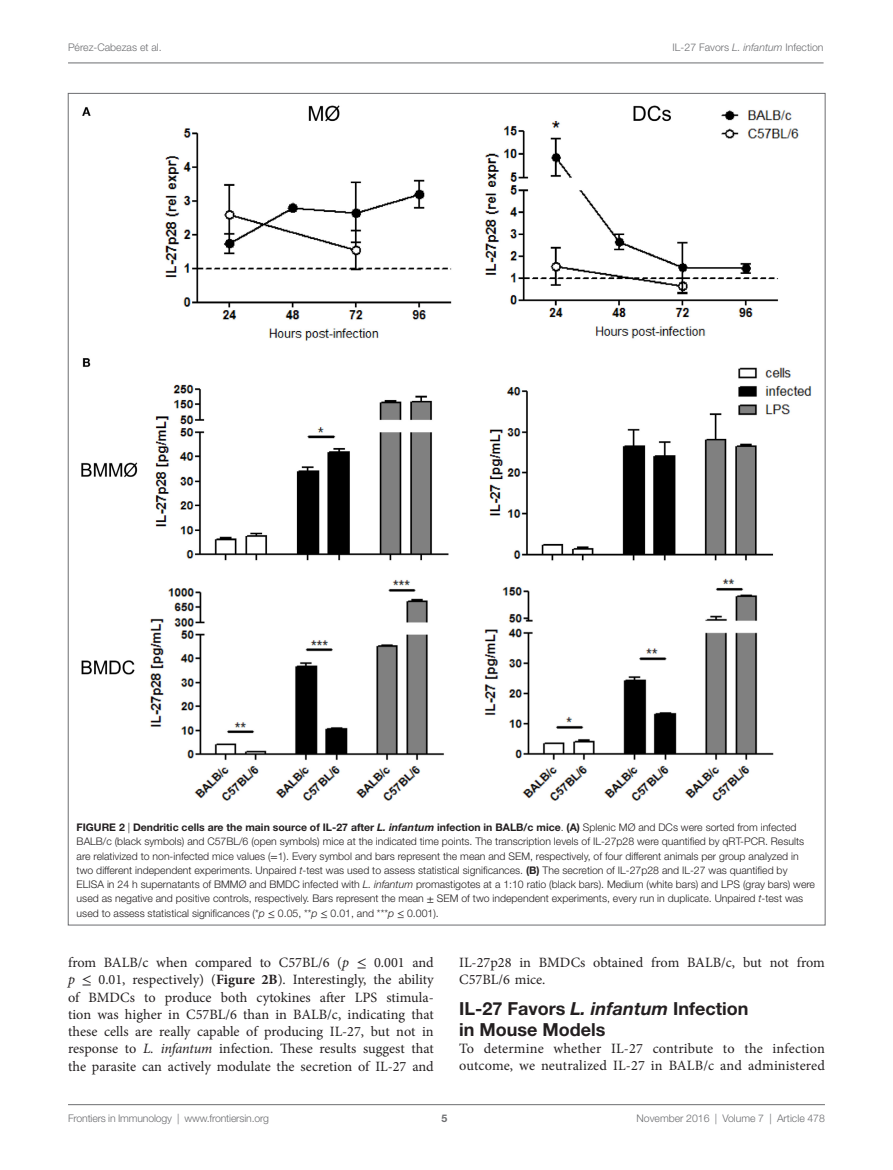
<style>
.page{position:relative;width:893px;height:1170px;background:#fff}
.page>*{position:absolute;margin:0;border:0;box-sizing:border-box;transform-origin:0 0}
.t1{font:700 18px/21px "Helvetica Neue LT Std";color:#231f20}
.t2{font:14.25px/17.2px "Minion Pro";letter-spacing:.005em;color:#231f20}
.t3{font:300 10.5px/14.2px "Helvetica Neue LT Std";color:#231f20}
.t4{font:300 10.5px "Helvetica Neue LT Std";color:#6c6d70}
.t5{font:700 10.5px "Helvetica Neue LT Std";color:#6c6d70}
.s1{font-style:italic}
.s2{font-weight:700}
.s3{font-weight:700;font-style:italic}
.s4{font-family:"STIX General";font-weight:400}
.s5{font-family:"STIX General"}
</style>
<div class="page">
<img style="left:81px;top:105px;width:731px;height:696px">
<hr style="left:68px;top:1104px;width:757px;height:1px;background:#6c6d70">
<hr style="left:68px;top:63px;width:756px;height:1px;background:#6c6d70">
<p class="t4" style="left:68px;top:41px;width:95px">Pérez-Cabezas et al.</p>
<p class="t4" style="left:673px;top:41px;width:152px">IL-27 Favors <span class="s1">L. infantum</span> Infection</p>
<p class="t3" style="left:77px;top:819px;width:740px"><span class="s2">Figure 2</span> | <span class="s2">Dendritic cells are the main source of IL-27 after</span> <span class="s3">L. infantum</span> <span class="s2">infection in BALB/c mice</span>. <span class="s2">(A)</span> Splenic MØ and DCs were sorted from infected BALB/c (black symbols) and C57BL/6 (open symbols) mice at the indicated time points. The transcription levels of IL-27p28 were quantified by qRT-PCR. Results are relativized to non-infected mice values (<span class="s4">=</span>1). Every symbol and bars represent the mean and SEM, respectively, of four different animals per group analyzed in two different independent experiments. Unpaired <span class="s1">t</span>-test was used to assess statistical significances. <span class="s2">(B)</span> The secretion of IL-27p28 and IL-27 was quantified by ELISA in 24 h supernatants of BMMØ and BMDC infected with <span class="s1">L. infantum</span> promastigotes at a 1:10 ratio (black bars). Medium (white bars) and LPS (gray bars) were used as negative and positive controls, respectively. Bars represent the mean <span class="s4">±</span> SEM of two independent experiments, every run in duplicate. Unpaired <span class="s1">t</span>-test was used to assess statistical significances (*<span class="s1">p</span> <span class="s4">≤</span> 0.05, **<span class="s1">p</span> <span class="s4">≤</span> 0.01, and ***<span class="s1">p</span> <span class="s4">≤</span> 0.001).</p>
<p class="t2" style="left:68px;top:953px;width:367px;text-align:justify">from BALB/c when compared to C57BL/6 (<span class="s1">p</span> <span class="s5">≤</span> 0.001 and <span class="s1">p</span> <span class="s5">≤</span> 0.01, respectively) (<span class="s2">Figure 2B</span>). Interestingly, the ability of BMDCs to produce both cytokines after LPS stimula&shy;tion was higher in C57BL/6 than in BALB/c, indicating that these cells are really capable of producing IL-27, but not in response to <span class="s1">L. infantum</span> infection. These results suggest that the parasite can actively modulate the secretion of IL-27 and</p>
<h2 class="t2" style="left:459px;top:953px;width:367px">IL-27p28 in BMDCs obtained from BALB/c, but not from<br>C57BL/6 mice.</h2>
<h1 class="t1" style="left:459px;top:997px;width:291px">IL-27 Favors <span class="s1">L. infantum</span> Infection in Mouse Models</h1>
<h2 class="t2" style="left:459px;top:1039px;width:367px">To determine whether IL-27 contribute to the infection outcome, we neutralized IL-27 in BALB/c and administered</h2>
<p class="t4" style="left:68px;top:1111px;width:203px">Frontiers in Immunology | www.frontiersin.org</p>
<p class="t4" style="left:636px;top:1111px;width:190px">November 2016 | Volume 7 | Article 478</p>
<p class="t5" style="left:441px;top:1111px;width:7px">5</p>
</div>
